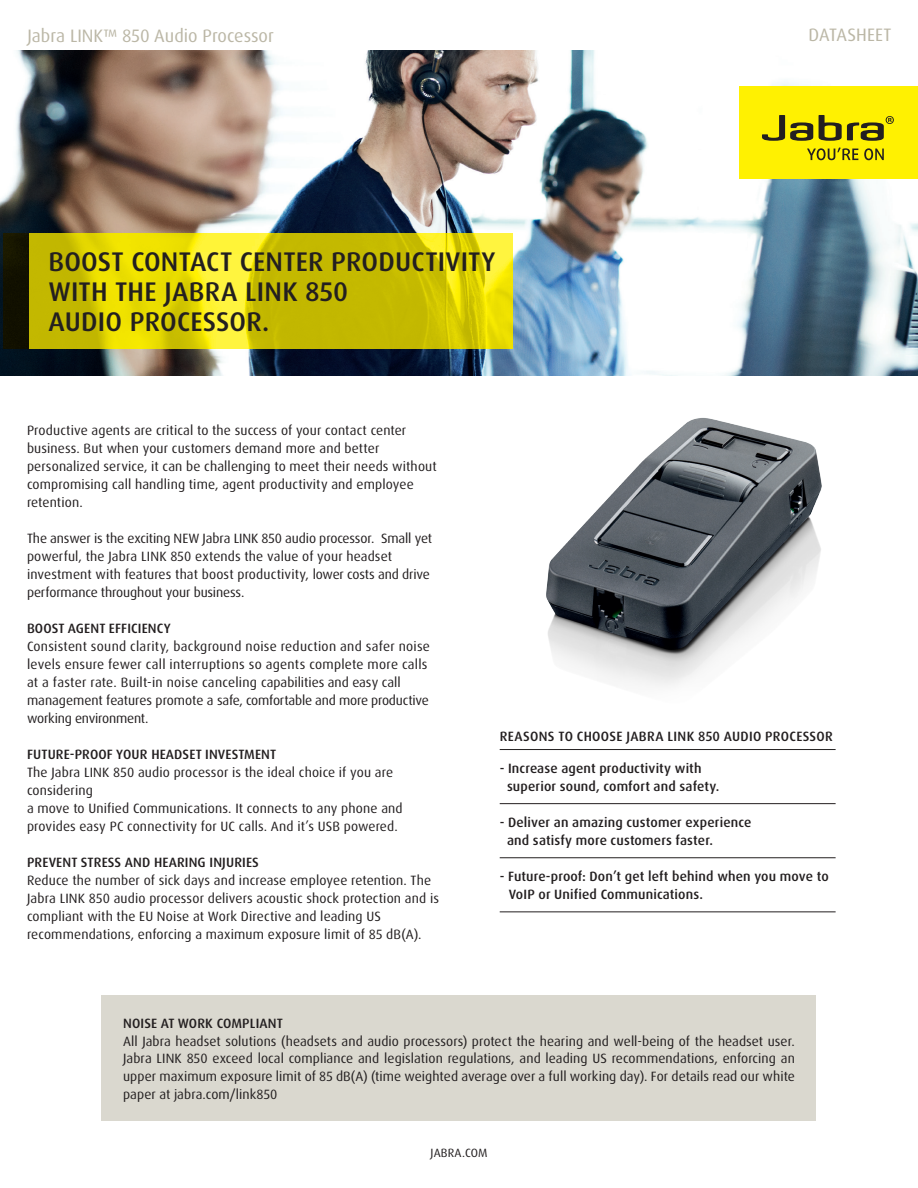
<style>
.page{position:relative;width:918px;height:1188px;background:#fff}
.page>*{position:absolute;margin:0;border:0;box-sizing:border-box;transform-origin:0 0}
.t1{font:500 27px "Dax Pro";letter-spacing:.01em;color:#231f20}
.t2{font:18px "Dax Pro";color:#bbb7a6}
.t3{font:13.5px/18px "Dax Pro";letter-spacing:.01em;color:#231f20}
.t4{font:500 13.5px/18px "Dax Pro";letter-spacing:.01em;color:#231f20}
.t5{font:12px "Dax Pro";color:#231f20}
</style>
<div class="page">
<img style="left:0;top:50px;width:918px;height:326px">
<img style="left:546px;top:418px;width:276px;height:268px">
<div style="left:739px;top:86px;width:179px;height:93px;background:#fff101"></div>
<svg style="left:762px;top:115px;width:51px;height:26px"></svg>
<svg style="left:819px;top:115px;width:75px;height:26px"></svg>
<svg style="left:807px;top:147px;width:51px;height:13px"></svg>
<svg style="left:864px;top:148px;width:20px;height:12px"></svg>
<div style="left:102px;top:996px;width:714px;height:125px;background:#dad8cf"></div>
<svg style="left:4px;top:233px;width:509px;height:116px;background:#cec307"></svg>
<svg style="left:500px;top:804px;width:336px;height:55px"></svg>
<hr style="left:500px;top:749px;width:336px;height:1px;background:#231f20">
<hr style="left:500px;top:803px;width:336px;height:1px;background:#231f20">
<hr style="left:500px;top:857px;width:336px;height:1px;background:#231f20">
<hr style="left:500px;top:911px;width:336px;height:1px;background:#231f20">
<h2 class="t2" style="left:27px;top:24px;width:248px">Jabra LINK™ 850 Audio Processor</h2>
<h1 class="t1" style="left:49px;top:245px;width:32px">Boost</h1>
<h1 class="t1" style="left:131px;top:245px;width:16px">contact</h1>
<h1 class="t1" style="left:240px;top:245px;width:15px">center</h1>
<h1 class="t1" style="left:331px;top:245px;width:166px">productivity</h1>
<h1 class="t1" style="left:48px;top:275px;width:16px">with</h1>
<h1 class="t1" style="left:115px;top:275px;width:15px">the</h1>
<h1 class="t1" style="left:164px;top:275px;width:16px">Jabra</h1>
<h1 class="t1" style="left:245px;top:275px;width:104px">LINK 850</h1>
<h1 class="t1" style="left:48px;top:305px;width:112px">Audio Processor</h1>
<h1 class="t1" style="left:262px;top:305px;width:9px">.</h1>
<h2 class="t2" style="left:808px;top:23px;width:84px">Datas heet</h2>
<p class="t3" style="left:27px;top:421px;width:411px">Productive agents are critical to the success of your contact center business. But when your customers demand more and better personalized service, it can be challenging to meet their needs without compromising call handling time, agent productivity and employee retention.</p>
<p class="t3" style="left:27px;top:529px;width:407px">The answer is the exciting NEW Jabra LINK 850 audio processor. Small yet powerful, the Jabra LINK 850 extends the value of your headset investment with features that boost productivity, lower costs and drive performance throughout your business.</p>
<p class="t4" style="left:27px;top:619px;width:17px">Boost</p>
<p class="t4" style="left:68px;top:619px;width:25px">Agent</p>
<p class="t4" style="left:109px;top:619px;width:26px">Efficienc</p>
<p class="t4" style="left:164px;top:619px;width:8px">y</p>
<p class="t3" style="left:27px;top:637px;width:405px">Consistent sound clarity, background noise reduction and safer noise levels ensure fewer call interruptions so agents complete more calls at a faster rate. Built-in noise canceling capabilities and easy call management features promote a safe, comfortable and more productive working environment.</p>
<p class="t4" style="left:27px;top:745px;width:64px">Future-Proo</p>
<p class="t4" style="left:107px;top:745px;width:127px">f Your Headset Investment</p>
<p class="t3" style="left:27px;top:763px;width:377px">The Jabra LINK 850 audio processor is the ideal choice if you are considering<br>a move to Unified Communications. It connects to any phone and provides easy PC connectivity for UC calls. And it’s USB powered.</p>
<p class="t4" style="left:27px;top:853px;width:37px">Prevent</p>
<p class="t4" style="left:81px;top:853px;width:8px">stress</p>
<p class="t4" style="left:125px;top:853px;width:38px">an d hearin</p>
<p class="t4" style="left:198px;top:853px;width:44px">g injuries</p>
<p class="t3" style="left:27px;top:871px;width:413px">Reduce the number of sick days and increase employee retention. The Jabra LINK 850 audio processor delivers acoustic shock protection and is compliant with the EU Noise at Work Directive and leading US recommendations, enforcing a maximum exposure limit of 85 dB(A).</p>
<p class="t4" style="left:500px;top:727px;width:17px">Reasons</p>
<p class="t4" style="left:558px;top:727px;width:27px">to choose</p>
<p class="t4" style="left:626px;top:727px;width:9px">Jabra</p>
<p class="t4" style="left:668px;top:727px;width:167px">LINK 850 AUDIO PROCESSOR</p>
<p class="t4" style="left:507px;top:759px;width:214px;text-indent:-7px">- Increase agent productivity with superior sound, comfort and safety.</p>
<p class="t4" style="left:507px;top:813px;width:246px;text-indent:-7px">- Deliver an amazing customer experience and satisfy more customers faster.</p>
<p class="t4" style="left:500px;top:868px;width:331px">- Future-proof: Don’t get left behind when you move to<br>VoIP or Unified Communications.</p>
<p class="t4" style="left:123px;top:1014px;width:161px">NOISE AT WORK COMPLIANT</p>
<p class="t3" style="left:123px;top:1032px;width:673px;text-align:justify">All Jabra headset solutions (headsets and audio processors) protect the hearing and well-being of the headset user.<br>Jabra LINK 850 exceed local compliance and legislation regulations, and leading US recommendations, enforcing an upper maximum exposure limit of 85 dB(A) (time weighted average over a full working day). For details read our white paper at jabra.com/link850</p>
<p class="t5" style="left:431px;top:1145px;width:8px">jabra</p>
<p class="t5" style="left:462px;top:1145px;width:27px">.com</p>
</div>
